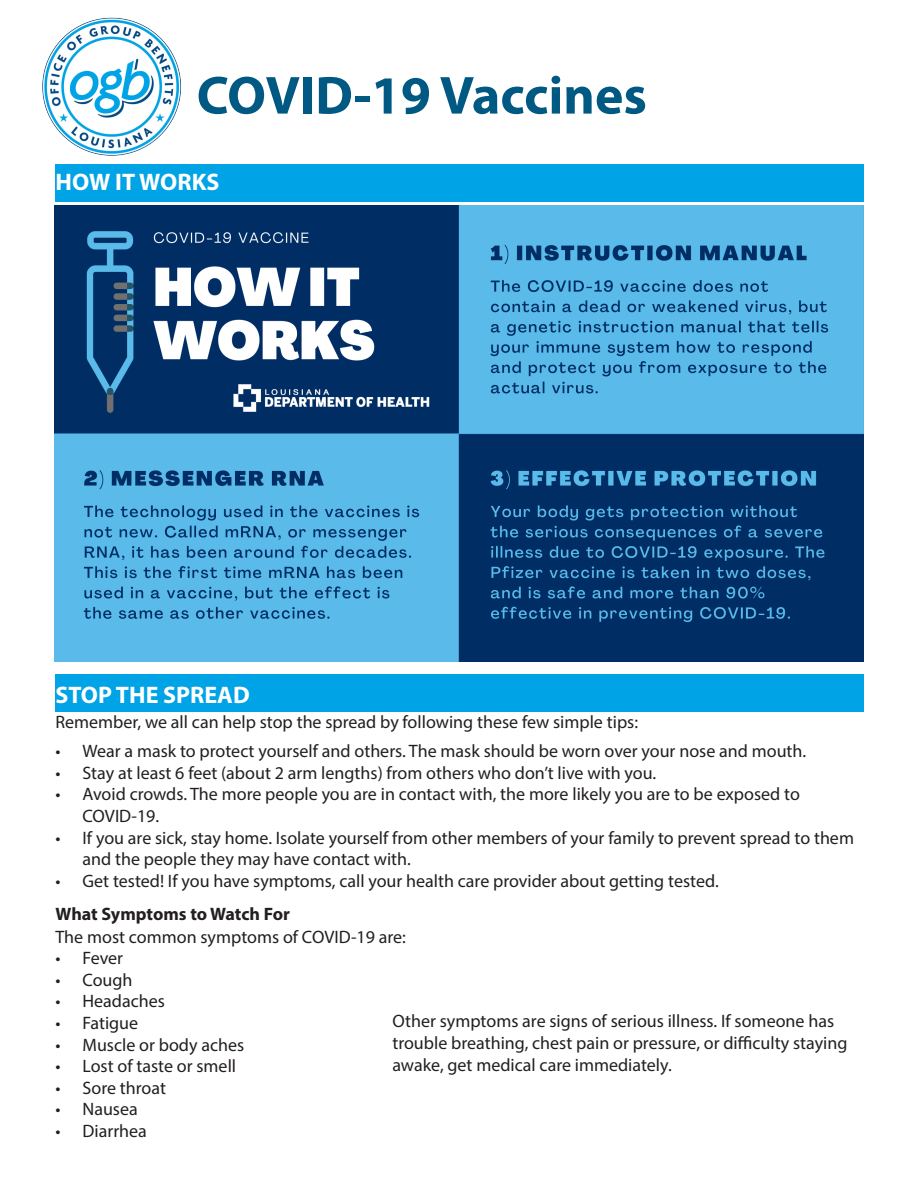
<style>
.page{position:relative;width:918px;height:1188px;background:#fff}
.page>*{position:absolute;margin:0;border:0;box-sizing:border-box;transform-origin:0 0}
.t1{font:700 54px "Myriad Pro";color:#005983}
.t2{font:700 24px "Myriad Pro";color:#fff}
.t3{font:18px/21.6px "Myriad Pro";color:#231f20}
.t4{font:700 18px "Myriad Pro";letter-spacing:-.005em;color:#231f20}
</style>
<div class="page">
<img style="left:42px;top:17px;width:140px;height:139px">
<div style="left:56px;top:164px;width:808px;height:37px;background:#00a3e6"></div>
<img style="left:54px;top:206px;width:810px;height:456px">
<div style="left:56px;top:674px;width:808px;height:37px;background:#00a3e6"></div>
<p class="t1" style="left:197px;top:60px;width:452px">COVID-19 Vaccines</p>
<p class="t2" style="left:56px;top:167px;width:165px">HOW IT WORKS</p>
<p class="t2" style="left:56px;top:680px;width:196px">STOP THE SPREAD</p>
<p class="t3" style="left:56px;top:711px;width:584px">Remember, we all can help stop the spread by following these few simple tips:</p>
<p class="t3" style="left:56px;top:740px;width:752px">• Wear a mask to protect yourself and others. The mask should be worn over your nose and mouth.</p>
<p class="t3" style="left:56px;top:762px;width:602px">• Stay at least 6 feet (about 2 arm lengths) from others who don’t live with you.</p>
<p class="t3" style="left:82px;top:783px;width:719px;text-indent:-27px">• Avoid crowds. The more people you are in contact with, the more likely you are to be exposed to<br>COVID-19.</p>
<p class="t3" style="left:82px;top:826px;width:773px;text-indent:-27px">• If you are sick, stay home. Isolate yourself from other members of your family to prevent spread to them and the people they may have contact with.</p>
<p class="t3" style="left:56px;top:870px;width:665px">• Get tested! If you have symptoms, call your health care provider about getting tested.</p>
<p class="t4" style="left:56px;top:902px;width:236px">What Symptoms to Watch For</p>
<p class="t3" style="left:56px;top:925px;width:352px">The most common symptoms of COVID-19 are:</p>
<p class="t3" style="left:56px;top:947px;width:69px">• Fever</p>
<p class="t3" style="left:56px;top:969px;width:79px">• Cough</p>
<p class="t3" style="left:56px;top:990px;width:111px">• Headaches</p>
<p class="t3" style="left:56px;top:1012px;width:84px">• Fatigue</p>
<p class="t3" style="left:56px;top:1033px;width:190px">• Muscle or body aches</p>
<p class="t3" style="left:56px;top:1055px;width:182px">• Lost of taste or smell</p>
<p class="t3" style="left:56px;top:1077px;width:112px">• Sore throat</p>
<p class="t3" style="left:56px;top:1098px;width:84px">• Nausea</p>
<p class="t3" style="left:56px;top:1120px;width:93px">• Diarrhea</p>
<p class="t3" style="left:392px;top:1010px;width:457px">Other symptoms are signs of serious illness. If someone has trouble breathing, chest pain or pressure, or difficulty staying awake, get medical care immediately.</p>
</div>
